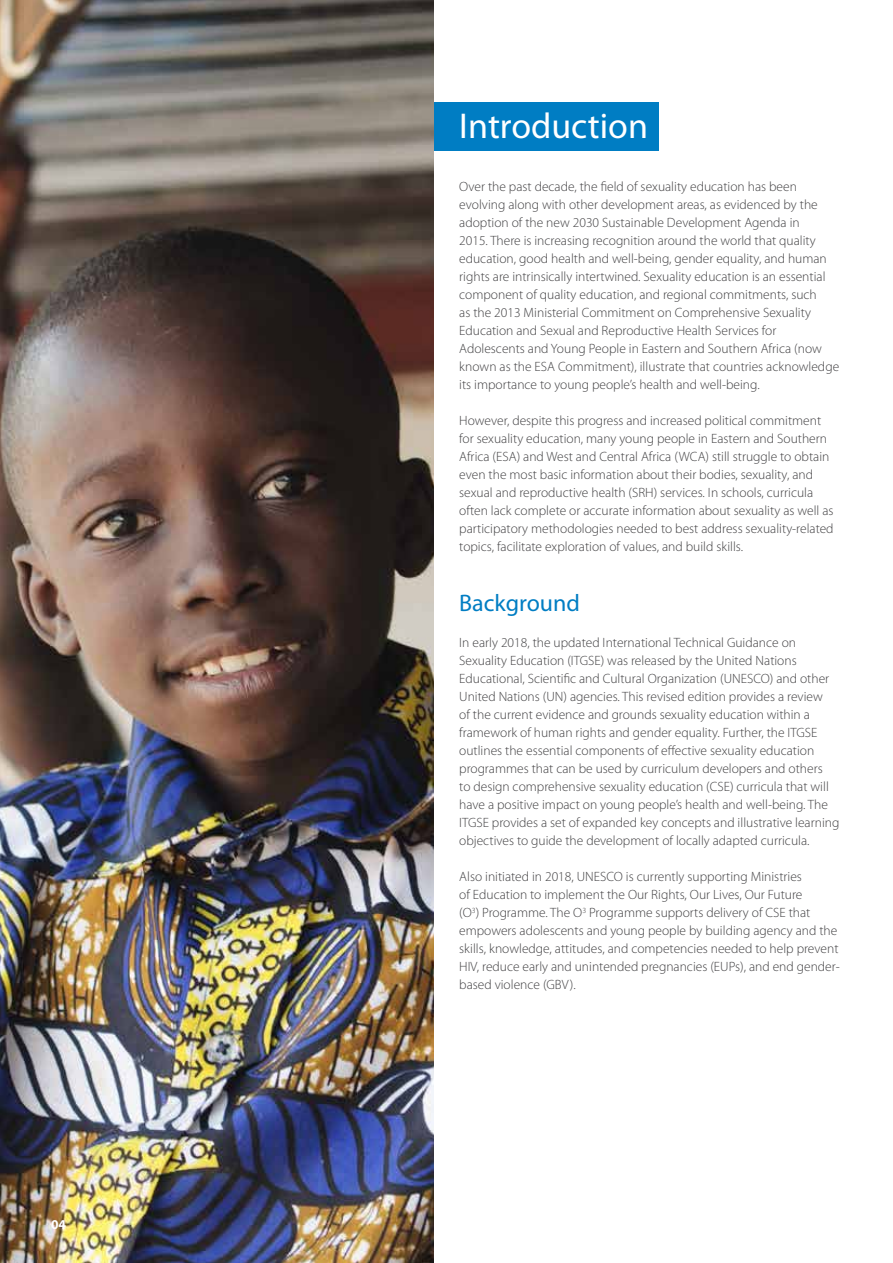
<style>
.page{position:relative;width:893px;height:1263px;background:#fff}
.page>*{position:absolute;margin:0;border:0;box-sizing:border-box;transform-origin:0 0}
.t1{font:36px "Myriad Pro";color:#fff}
.t2{font:24px "Myriad Pro";color:#007dc3}
.t3{font:300 13.5px/18px "Myriad Pro";color:#414042}
.t4{font:700 13.5px "Myriad Pro";color:#fff}
</style>
<div class="page">
<div style="left:408px;top:102px;width:251px;height:48px;background:#007dc3"></div>
<img style="left:0;top:0;width:434px;height:1263px">
<p class="t4" style="left:51px;top:1215px;width:16px">04</p>
<h1 class="t1" style="left:459px;top:104px;width:190px">Introduction</h1>
<p class="t3" style="left:459px;top:178px;width:381px">Over the past decade, the field of sexuality education has been evolving along with other development areas, as evidenced by the adoption of the new 2030 Sustainable Development Agenda in<br>2015. There is increasing recognition around the world that quality education, good health and well-being, gender equality, and human rights are intrinsically intertwined. Sexuality education is an essential component of quality education, and regional commitments, such<br>as the 2013 Ministerial Commitment on Comprehensive Sexuality Education and Sexual and Reproductive Health Services for Adolescents and Young People in Eastern and Southern Africa (now known as the ESA Commitment), illustrate that countries acknowledge its importance to young people’s health and well-being.</p>
<p class="t3" style="left:459px;top:412px;width:376px">However, despite this progress and increased political commitment for sexuality education, many young people in Eastern and Southern Africa (ESA) and West and Central Africa (WCA) still struggle to obtain even the most basic information about their bodies, sexuality, and sexual and reproductive health (SRH) services. In schools, curricula often lack complete or accurate information about sexuality as well as participatory methodologies needed to best address sexuality-related topics, facilitate exploration of values, and build skills.</p>
<h2 class="t2" style="left:459px;top:588px;width:122px">Background</h2>
<p class="t3" style="left:459px;top:634px;width:382px">In early 2018, the updated International Technical Guidance on Sexuality Education (ITGSE) was released by the United Nations Educational, Scientific and Cultural Organization (UNESCO) and other United Nations (UN) agencies. This revised edition provides a review<br>of the current evidence and grounds sexuality education within a framework of human rights and gender equality. Further, the ITGSE outlines the essential components of effective sexuality education programmes that can be used by curriculum developers and others<br>to design comprehensive sexuality education (CSE) curricula that will have a positive impact on young people’s health and well-being. The ITGSE provides a set of expanded key concepts and illustrative learning objectives to guide the development of locally adapted curricula.</p>
<p class="t3" style="left:459px;top:868px;width:382px">Also initiated in 2018, UNESCO is currently supporting Ministries<br>of Education to implement the Our Rights, Our Lives, Our Future<br>(O<sup>3</sup>) Programme. The O<sup>3</sup> Programme supports delivery of CSE that empowers adolescents and young people by building agency and the skills, knowledge, attitudes, and competencies needed to help prevent HIV, reduce early and unintended pregnancies (EUPs), and end gender&shy;based violence (GBV).</p>
</div>
